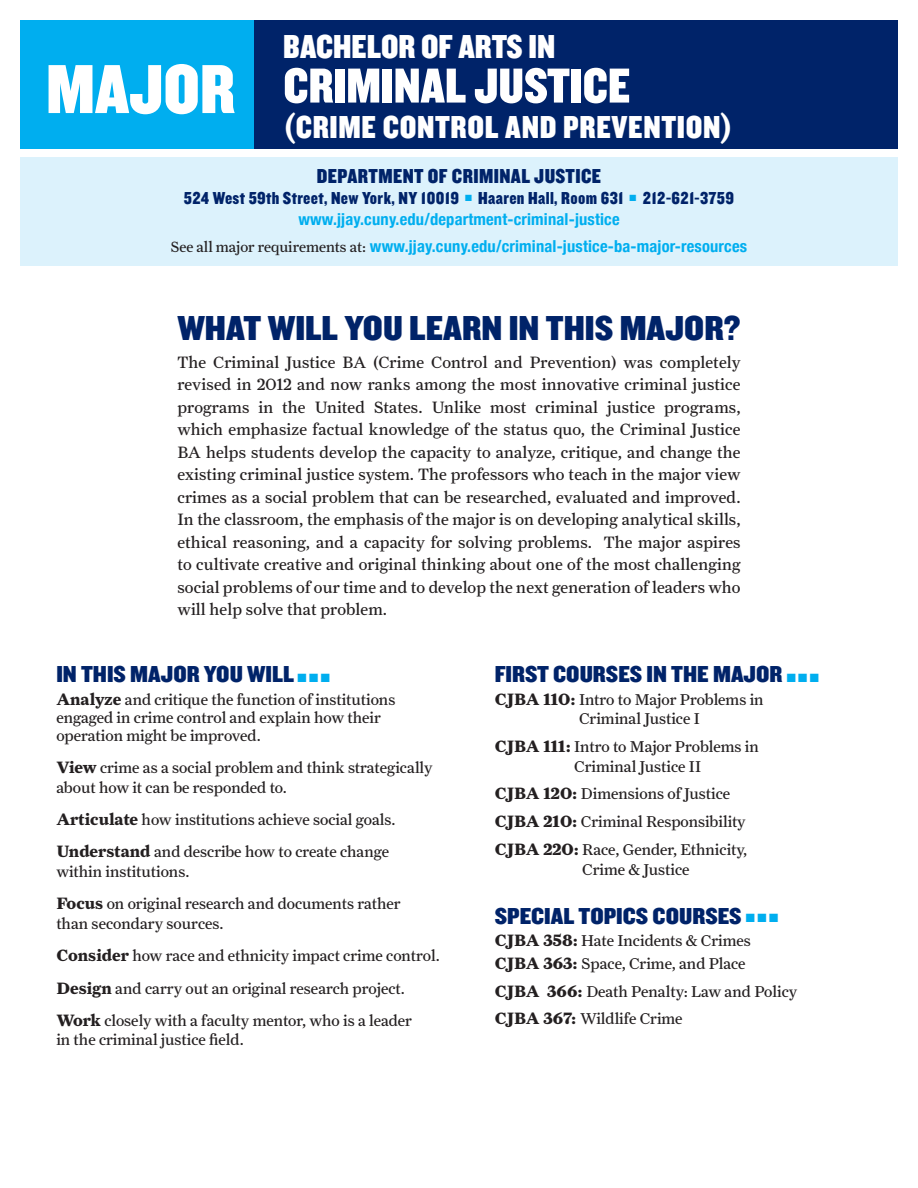
<style>
.page{position:relative;width:918px;height:1188px;background:#fff}
.page>*{position:absolute;margin:0;border:0;box-sizing:border-box;transform-origin:0 0}
.t1{font:72px "Knockout 70 Full Welterwt";color:#fff}
.Major_Titles{font:51px "Knockout 70 Full Welterwt";color:#fff}
.t2{font:36px "Knockout 70 Full Welterwt";color:#002369;scale:1.1 1}
.Major_Titles-2{font:34.5px "Knockout 70 Full Welterwt";color:#fff}
.Major_Titles-3{font:33px "Knockout 70 Full Welterwt";letter-spacing:.02em;color:#fff}
._10_5_pt_Farnham{font:24px "Knockout 70 Full Welterwt";color:#002369;scale:1.1 1}
.t3{font:21px "Knockout 70 Full Welterwt";letter-spacing:.02em;color:#002369}
.t4{font:18px "Knockout 70 Full Welterwt";letter-spacing:.02em;color:#002369}
.t5{font:16.5px/22.5px "Farnham Text Regular LF";letter-spacing:.01em;color:#231f20;text-align:justify}
.t6{font:700 condensed 16.5px "Helvetica Neue";letter-spacing:.01em;color:#00aeef}
._10_5_pt_Farnham-2{font:15.75px/19.5px "Farnham Text Regular LF";color:#231f20}
.s1{font-family:"Farnham Text Regular LF";font-weight:400;font-stretch:normal;font-size:15px;color:#231f20}
.s2{color:#00aeef}
.s3{font-family:"Farnham Text Bold LF";font-size:16.5px}
</style>
<div class="page">
<div style="left:20px;top:157px;width:878px;height:109px;background:#dcf2fc"></div>
<div style="left:253px;top:20px;width:645px;height:128px;background:#002369"></div>
<div style="left:20px;top:20px;width:233px;height:128px;background:#00aeef"></div>
<p class="t1" style="left:46px;top:43px;width:191px">MAJOR</p>
<p class="Major_Titles-2" style="left:283px;top:25px;width:273px">BACHELOR OF ARTS IN</p>
<p class="Major_Titles" style="left:283px;top:53px;width:349px">CRIMINAL JUSTICE</p>
<p class="Major_Titles-3" style="left:283px;top:105px;width:451px">(CRIME CONTROL AND PREVENTION)</p>
<p class="t3" style="left:317px;top:162px;width:286px">DEPARTMENT OF CRIMINAL JUSTICE</p>
<p class="t4" style="left:184px;top:186px;width:552px">524 West 59th Street, New York, NY 10019 <sup>■</sup> Haaren Hall, Room 631 <sup>■</sup> 212-621-3759</p>
<p class="t6" style="left:298px;top:205px;width:323px">www.jjay.cuny.edu/department-criminal-justice</p>
<p class="t6" style="left:171px;top:232px;width:578px"><span class="s1">See all major requirements at:</span> www.jjay.cuny.edu/criminal-justice-ba-major-resources</p>
<p class="t2" style="left:177px;top:304px;width:514px">WHAT WILL YOU LEARN IN THIS MAJOR?</p>
<p class="t5" style="left:177px;top:351px;width:565px">The Criminal Justice BA (Crime Control and Prevention) was completely revised in 2012 and now ranks among the most innovative criminal justice programs in the United States. Unlike most criminal justice programs, which emphasize factual knowledge of the status quo, the Criminal Justice BA helps students develop the capacity to analyze, critique, and change the existing criminal justice system. The professors who teach in the major view crimes as a social problem that can be researched, evaluated and improved.<br>In the classroom, the emphasis of the major is on developing analytical skills, ethical reasoning, and a capacity for solving problems. The major aspires to cultivate creative and original thinking about one of the most challenging social problems of our time and to develop the next generation of leaders who will help solve that problem.</p>
<p class="_10_5_pt_Farnham" style="left:56px;top:659px;width:250px">IN THIS MAJOR YOU WILL <span class="s2">■</span> <span class="s2">■</span> <span class="s2">■</span></p>
<p class="_10_5_pt_Farnham-2" style="left:56px;top:690px;width:341px;line-height:18px"><span class="s3">Analyze</span> and critique the function of institutions engaged in crime control and explain how their operation might be improved.</p>
<p class="_10_5_pt_Farnham-2" style="left:56px;top:758px;width:378px"><span class="s3">View</span> crime as a social problem and think strategically about how it can be responded to.</p>
<p class="_10_5_pt_Farnham-2" style="left:56px;top:810px;width:341px"><span class="s3">Articulate</span> how institutions achieve social goals.</p>
<p class="_10_5_pt_Farnham-2" style="left:56px;top:842px;width:334px"><span class="s3">Understand</span> and describe how to create change within institutions.</p>
<p class="_10_5_pt_Farnham-2" style="left:56px;top:894px;width:346px"><span class="s3">Focus</span> on original research and documents rather than secondary sources.</p>
<p class="_10_5_pt_Farnham-2" style="left:56px;top:946px;width:385px"><span class="s3">Consider</span> how race and ethnicity impact crime control.</p>
<p class="_10_5_pt_Farnham-2" style="left:56px;top:978px;width:350px"><span class="s3">Design</span> and carry out an original research project.</p>
<p class="_10_5_pt_Farnham-2" style="left:56px;top:1011px;width:357px"><span class="s3">Work</span> closely with a faculty mentor, who is a leader in the criminal justice field.</p>
<p class="_10_5_pt_Farnham" style="left:495px;top:659px;width:296px">FIRST COURSES IN THE MAJOR <span class="s2">■</span> <span class="s2">■</span> <span class="s2">■</span></p>
<p class="_10_5_pt_Farnham-2" style="left:579px;top:689px;width:186px;text-indent:-84px"><span class="s3">CJBA 110:</span> Intro to Major Problems in<br>Criminal Justice I</p>
<p class="_10_5_pt_Farnham-2" style="left:574px;top:737px;width:186px;text-indent:-80px"><span class="s3">CJBA 111:</span> Intro to Major Problems in<br>Criminal Justice II</p>
<p class="_10_5_pt_Farnham-2" style="left:495px;top:784px;width:237px"><span class="s3">CJBA 120:</span> Dimensions of Justice</p>
<p class="_10_5_pt_Farnham-2" style="left:495px;top:812px;width:253px"><span class="s3">CJBA 210:</span> Criminal Responsibility</p>
<p class="_10_5_pt_Farnham-2" style="left:582px;top:840px;width:166px;text-indent:-88px"><span class="s3">CJBA 220:</span> Race, Gender, Ethnicity,<br>Crime &amp; Justice</p>
<p class="_10_5_pt_Farnham" style="left:495px;top:900px;width:259px">SPECIAL TOPICS COURSES <span class="s2">■</span> <span class="s2">■</span> <span class="s2">■</span></p>
<p class="_10_5_pt_Farnham-2" style="left:495px;top:929px;width:258px;line-height:22.5px"><span class="s3">CJBA 358:</span> Hate Incidents &amp; Crimes<br><span class="s3">CJBA 363:</span> Space, Crime, and Place</p>
<p class="_10_5_pt_Farnham-2" style="left:495px;top:981px;width:304px"><span class="s3">CJBA 366:</span> Death Penalty: Law and Policy</p>
<p class="_10_5_pt_Farnham-2" style="left:495px;top:1009px;width:189px"><span class="s3">CJBA 367:</span> Wildlife Crime</p>
</div>
